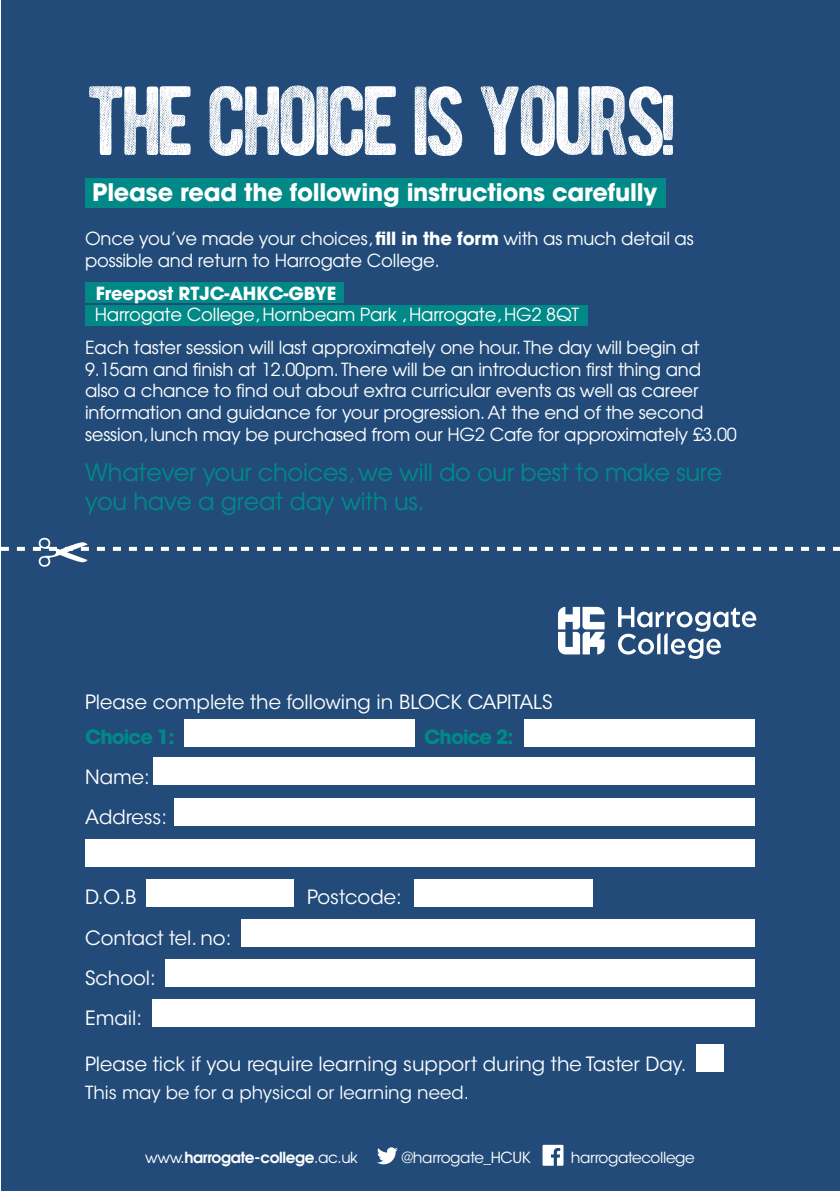
<style>
.page{position:relative;width:840px;height:1191px;background:#fff}
.page>*{position:absolute;margin:0;border:0;box-sizing:border-box;transform-origin:0 0}
.t1{font:98px "BERNIERDISTRESSED";letter-spacing:-.06em;color:#fff}
.t2{font:24px/28.8px "Avant Garde";letter-spacing:-.01em;color:#018987}
.t3{font:700 24px "Avant Garde";letter-spacing:-.01em;color:#fff}
.t4{font:19.6px/40.2px "ITC Avant Garde Std";color:#fff}
.t5{font:700 19.6px "ITC Avant Garde Std";letter-spacing:-.05em;color:#018987}
.t6{font:18px/21.6px "Avant Garde";letter-spacing:-.01em;color:#fff}
.t7{font:18px "ITC Avant Garde Std";color:#fff}
.t8{font:700 18px "Avant Garde";letter-spacing:-.01em;color:#fff}
.t9{font:15.2px "ITC Avant Garde Std";letter-spacing:-.025em;color:#fff}
.t10{font:600 15.2px "Avant Garde";letter-spacing:-.025em;color:#fff}
.s1{font-weight:700}
.s2{font-weight:400}
</style>
<div class="page">
<div style="left:1px;top:0;width:838px;height:1191px;background:#224b79"></div>
<div style="left:85px;top:178px;width:580px;height:29px;background:#018987"></div>
<div style="left:85px;top:282px;width:258px;height:20px;background:#018987"></div>
<div style="left:85px;top:305px;width:502px;height:20px;background:#018987"></div>
<div style="left:154px;top:757px;width:600px;height:27px;background:#fff"></div>
<div style="left:184px;top:719px;width:230px;height:27px;background:#fff"></div>
<div style="left:524px;top:719px;width:230px;height:27px;background:#fff"></div>
<div style="left:174px;top:798px;width:580px;height:27px;background:#fff"></div>
<div style="left:85px;top:839px;width:669px;height:28px;background:#fff"></div>
<div style="left:146px;top:879px;width:147px;height:28px;background:#fff"></div>
<div style="left:242px;top:919px;width:512px;height:27px;background:#fff"></div>
<div style="left:166px;top:959px;width:588px;height:27px;background:#fff"></div>
<div style="left:152px;top:999px;width:602px;height:27px;background:#fff"></div>
<div style="left:414px;top:879px;width:178px;height:28px;background:#fff"></div>
<div style="left:696px;top:1044px;width:27px;height:27px;background:#fff"></div>
<svg style="left:618px;top:607px;width:137px;height:52px"></svg>
<svg style="left:558px;top:607px;width:46px;height:47px"></svg>
<svg style="left:1px;top:538px;width:838px;height:29px"></svg>
<svg style="left:377px;top:1147px;width:20px;height:17px"></svg>
<svg style="left:542px;top:1144px;width:21px;height:21px"></svg>
<h1 class="t1" style="left:85px;top:40px;width:593px">THE CHOICE IS YOURS!</h1>
<h2 class="t3" style="left:92px;top:176px;width:566px">Please read the following instructions carefully</h2>
<p class="t6" style="left:85px;top:227px;width:609px">Once you’ve made your choices, <span class="s1">fill in the form</span> with as much detail as possible and return to Harrogate College.</p>
<p class="t8" style="left:96px;top:281px;width:242px">Freepost RTJC-AHKC-GBYE</p>
<p class="t6" style="left:85px;top:298px;width:615px;line-height:33px;text-indent:10px">Harrogate College, Hornbeam Park , Harrogate, HG2 8QT<br>Each taster session will last approximately one hour. The day will begin at</p>
<p class="t6" style="left:85px;top:358px;width:653px">9.15am and finish at 12.00pm. There will be an introduction first thing and also a chance to find out about extra curricular events as well as career information and guidance for your progression. At the end of the second session, lunch may be purchased from our HG2 Cafe for approximately £3.00</p>
<h2 class="t2" style="left:85px;top:457px;width:638px">Whatever your choices, we will do our best to make sure you have a great day with us.</h2>
<p class="t4" style="left:85px;top:682px;width:468px">Please complete the following in BLOCK CAPITALS</p>
<p class="t5" style="left:85px;top:723px;width:91px">Choice 1:</p>
<p class="t5" style="left:424px;top:723px;width:91px">Choice 2:</p>
<p class="t4" style="left:85px;top:757px;width:83px">Name:<br>Address:</p>
<p class="t4" style="left:85px;top:877px;width:53px">D.O.B</p>
<p class="t4" style="left:307px;top:877px;width:96px">Postcode:</p>
<p class="t4" style="left:85px;top:917px;width:148px">Contact tel. no:<br>School:<br>Email:</p>
<p class="t4" style="left:85px;top:1044px;width:602px">Please tick if you require learning support during the Taster Day.</p>
<p class="t7" style="left:85px;top:1081px;width:385px">This may be for a physical or learning need.</p>
<p class="t10" style="left:145px;top:1147px;width:214px"><span class="s2">www.</span>harrogate-college<span class="s2">.ac.uk</span></p>
<p class="t9" style="left:401px;top:1148px;width:131px">@harrogate_HCUK</p>
<p class="t9" style="left:570px;top:1148px;width:125px">harrogatecollege</p>
</div>
